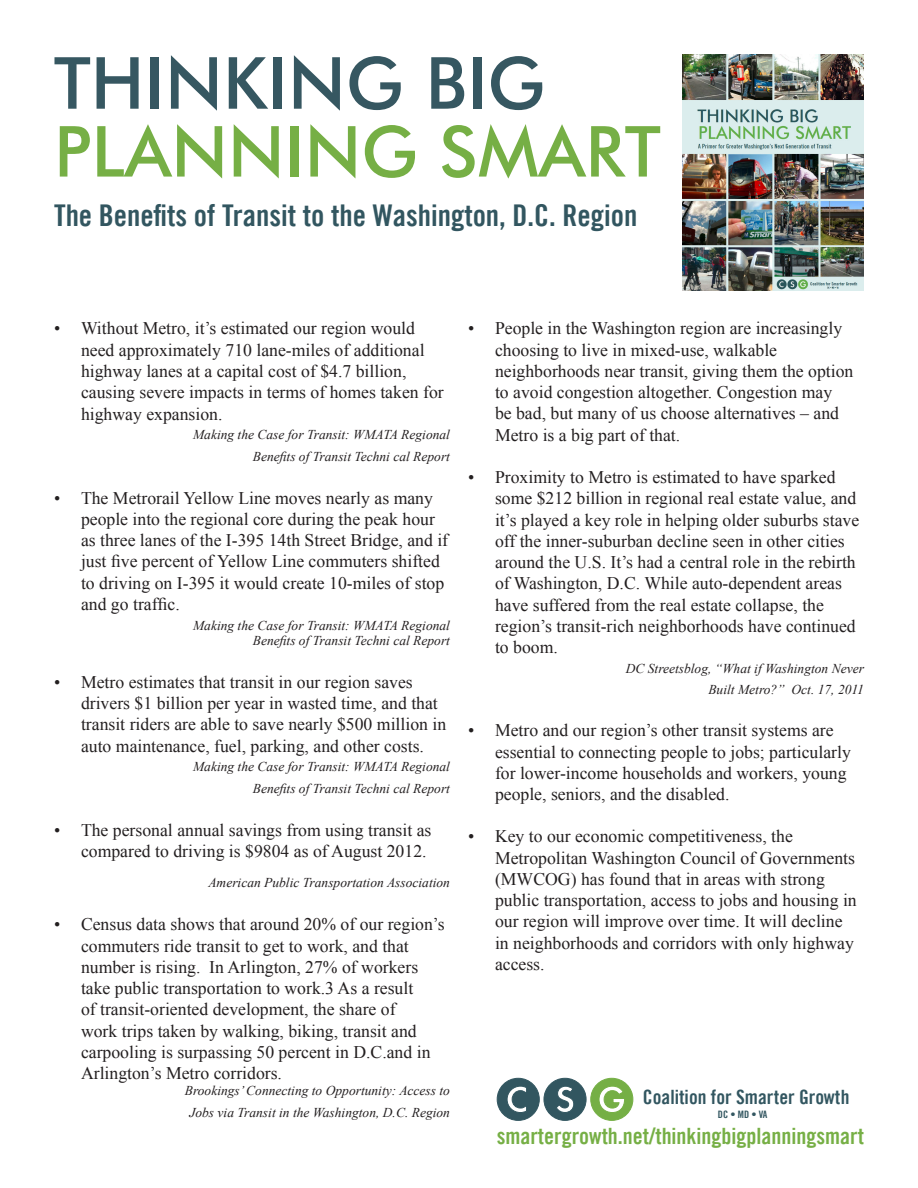
<style>
.page{position:relative;width:918px;height:1188px;background:#fff}
.page>*{position:absolute;margin:0;border:0;box-sizing:border-box;transform-origin:0 0}
.t1{font:500 72px "Futura BT";color:#365761}
.t2{font:500 70.5px "Futura BT";color:#76af45}
.t3{font:30px "Trade Gothic LT Bold Cond Twenty";color:#325660}
.t4{font:22.5px "Trade Gothic LT Bold Cond Twenty";color:#76af45}
.t5{font:19.8px "Trade Gothic LT Bold Cond Twenty";color:#325660}
.t6{font:17.7px/21.3px "Times New Roman";color:#231f20}
.t7{font:italic 13.5px/21.6px "Times New Roman";color:#231f20;text-align:right}
.t8{font:10.2px "Trade Gothic LT Bold Cond Twenty";color:#325660}
.s1{font-size:18px}
</style>
<div class="page">
<img style="left:683px;top:54px;width:181px;height:236px">
<div style="left:497px;top:1078px;width:42px;height:42px;background:#325660;border-radius:50%"></div>
<div style="left:497px;top:1078px;width:43px;height:43px;border:1px solid #325660;border-radius:50%"></div>
<div style="left:544px;top:1078px;width:42px;height:42px;background:#325660;border-radius:50%"></div>
<div style="left:544px;top:1078px;width:42px;height:43px;border:1px solid #325660;border-radius:50%"></div>
<div style="left:591px;top:1078px;width:42px;height:42px;background:#75af45;border-radius:50%"></div>
<div style="left:590px;top:1078px;width:43px;height:43px;border:1px solid #75af45;border-radius:50%"></div>
<svg style="left:507px;top:1086px;width:20px;height:27px"></svg>
<svg style="left:557px;top:1086px;width:17px;height:26px"></svg>
<svg style="left:599px;top:1086px;width:26px;height:27px"></svg>
<p class="t1" style="left:54px;top:39px;width:493px">THINKING BIG</p>
<p class="t2" style="left:54px;top:109px;width:608px">PLANNING SMART</p>
<p class="t3" style="left:54px;top:197px;width:585px">The Benefits of Transit to the Washington, D.C. Region</p>
<p class="t6" style="left:81px;top:318px;width:364px;text-indent:-27px">• Without Metro, it’s estimated our region would need approximately 710 lane-miles of additional highway lanes at a capital cost of $4.7 billion, causing severe impacts in terms of homes taken for highway expansion.</p>
<p class="t7" style="left:193px;top:424px;width:259px">Making the Case for Transit: WMATA Regional<br>Benefits of Transit Techni cal Report</p>
<p class="t6" style="left:81px;top:487px;width:369px;text-indent:-27px">• The Metrorail Yellow Line moves nearly as many people into the regional core during the peak hour as three lanes of the I-395 14th Street Bridge, and if just five percent of Yellow Line commuters shifted to driving on I-395 it would create 10-miles of stop and go traffic.</p>
<p class="t7" style="left:193px;top:617px;width:259px;line-height:15px">Making the Case for Transit: WMATA Regional<br>Benefits of Transit Techni cal Report</p>
<p class="t6" style="left:81px;top:671px;width:367px;text-indent:-27px">• Metro estimates that transit in our region saves drivers $1 billion per year in wasted time, and that transit riders are able to save nearly $500 million in auto maintenance, fuel, parking, and other costs<span class="s1">.</span></p>
<p class="t7" style="left:193px;top:756px;width:259px">Making the Case for Transit: WMATA Regional<br>Benefits of Transit Techni cal Report</p>
<p class="t6" style="left:54px;top:819px;width:379px;text-align:right">• The personal annual savings from using transit as compared to driving is $9804 as of August 2012.</p>
<p class="t7" style="left:208px;top:872px;width:243px">American Public Transportation Association</p>
<p class="t6" style="left:81px;top:913px;width:365px;text-indent:-27px">• Census data shows that around 20% of our region’s commuters ride transit to get to work, and that number is rising. In Arlington, 27% of workers take public transportation to work.3 As a result<br>of transit-oriented development, the share of<br>work trips taken by walking, biking, transit and carpooling is surpassing 50 percent in D.C.and in Arlington’s Metro corridors.</p>
<p class="t7" style="left:185px;top:1080px;width:267px;text-align:center">Brookings’ Connecting to Opportunity: Access to<br>Jobs via Transit in the Washington, D.C. Region</p>
<p class="t6" style="left:495px;top:318px;width:360px;text-indent:-27px">• People in the Washington region are increasingly choosing to live in mixed-use, walkable neighborhoods near transit, giving them the option to avoid congestion altogether. Congestion may<br>be bad, but many of us choose alternatives – and Metro is a big part of that.</p>
<p class="t6" style="left:495px;top:466px;width:366px;text-indent:-27px">• Proximity to Metro is estimated to have sparked some $212 billion in regional real estate value, and it’s played a key role in helping older suburbs stave off the inner-suburban decline seen in other cities around the U.S. It’s had a central role in the rebirth of Washington, D.C. While auto-dependent areas have suffered from the real estate collapse, the region’s transit-rich neighborhoods have continued to boom.</p>
<p class="t7" style="left:626px;top:657px;width:240px">DC Streetsblog, “What if Washington Never<br>Built Metro?” Oct. 17, 2011</p>
<p class="t6" style="left:495px;top:719px;width:357px;text-indent:-27px">• Metro and our region’s other transit systems are essential to connecting people to jobs; particularly for lower-income households and workers, young people, seniors, and the disabled.</p>
<p class="t6" style="left:495px;top:826px;width:363px;text-indent:-27px">• Key to our economic competitiveness, the Metropolitan Washington Council of Governments (MWCOG) has found that in areas with strong public transportation, access to jobs and housing in our region will improve over time. It will decline in neighborhoods and corridors with only highway access.</p>
<p class="t5" style="left:643px;top:1085px;width:208px">Coalition for Smarter Growth</p>
<p class="t8" style="left:718px;top:1108px;width:51px">DC • MD • VA</p>
<p class="t4" style="left:497px;top:1123px;width:369px">smartergrowth.net/thinkingbigplanningsmart</p>
</div>
